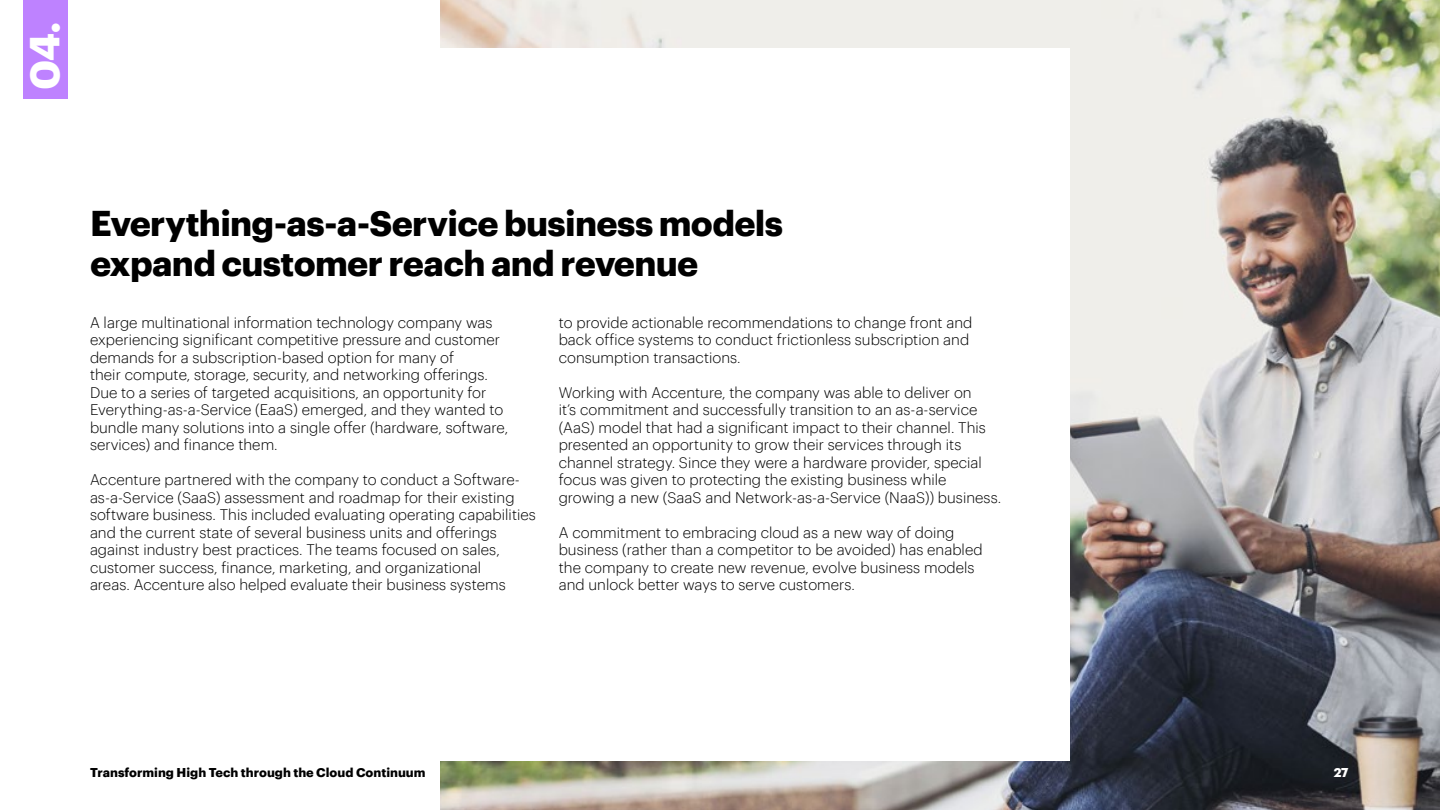
<style>
.page{position:relative;width:1440px;height:810px;background:#fff}
.page>*{position:absolute;margin:0;border:0;box-sizing:border-box;transform-origin:0 0}
.t1{font:700 40.88px "Graphik";color:#fff}
.t2{font:700 35px/40px "Graphik";letter-spacing:-.02em;color:#000}
.t3{font:300 15px/17.5px "Graphik";color:#000}
.t4{font:700 12.5px "Graphik";color:#000}
.t5{font:700 12.5px "Graphik";color:#fff}
</style>
<div class="page">
<img style="left:440px;top:0;width:1000px;height:810px">
<div style="left:80px;top:49px;width:990px;height:712px;background:#fff"></div>
<div style="left:23px;top:0;width:45px;height:99px;background:#be82ff"></div>
<h1 class="t1" style="left:13px;top:90px;width:70px;rotate:-90deg">04.</h1>
<h2 class="t2" style="left:90px;top:200px;width:695px">Everything-as-a-Service business models expand customer reach and revenue</h2>
<p class="t3" style="left:90px;top:312px;width:420px">A large multinational information technology company was experiencing significant competitive pressure and customer demands for a subscription-based option for many of<br>their compute, storage, security, and networking offerings.<br>Due to a series of targeted acquisitions, an opportunity for Everything-as-a-Service (EaaS) emerged, and they wanted to bundle many solutions into a single offer (hardware, software, services) and finance them.</p>
<p class="t3" style="left:90px;top:470px;width:447px">Accenture partnered with the company to conduct a Software&shy;as-a-Service (SaaS) assessment and roadmap for their existing software business. This included evaluating operating capabilities and the current state of several business units and offerings against industry best practices. The teams focused on sales, customer success, finance, marketing, and organizational<br>areas. Accenture also helped evaluate their business systems</p>
<p class="t3" style="left:559px;top:312px;width:415px">to provide actionable recommendations to change front and back office systems to conduct frictionless subscription and consumption transactions.</p>
<p class="t3" style="left:559px;top:382px;width:444px">Working with Accenture, the company was able to deliver on<br>it’s commitment and successfully transition to an as-a-service (AaS) model that had a significant impact to their channel. This presented an opportunity to grow their services through its channel strategy. Since they were a hardware provider, special focus was given to protecting the existing business while growing a new (SaaS and Network-as-a-Service (NaaS)) business.</p>
<p class="t3" style="left:559px;top:522px;width:425px">A commitment to embracing cloud as a new way of doing business (rather than a competitor to be avoided) has enabled the company to create new revenue, evolve business models and unlock better ways to serve customers.</p>
<p class="t4" style="left:90px;top:763px;width:337px">Transforming High Tech through the Cloud Continuum</p>
<p class="t5" style="left:1334px;top:763px;width:16px">27</p>
</div>
